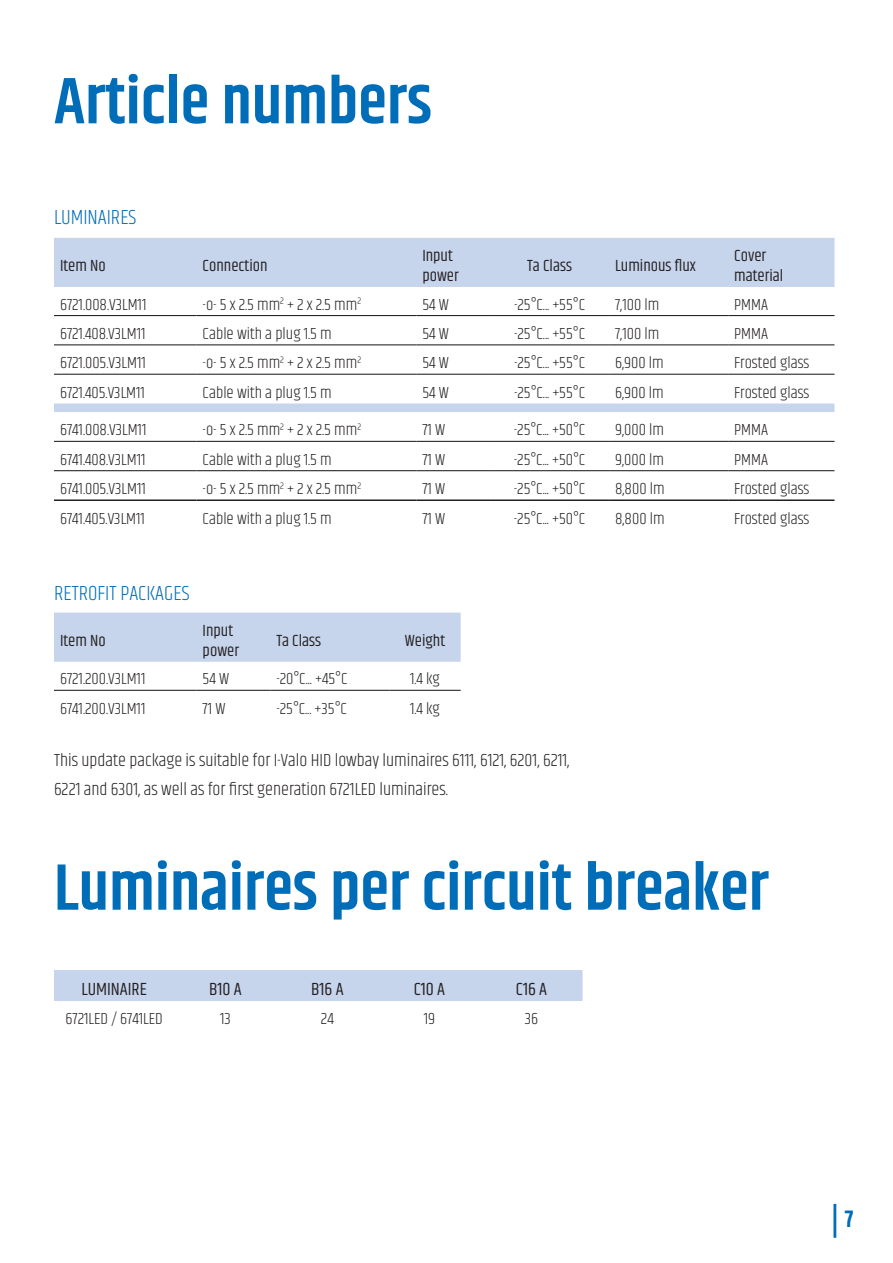
<style>
.page{position:relative;width:893px;height:1263px;background:#fff}
.page>*{position:absolute;margin:0;border:0;box-sizing:border-box;transform-origin:0 0}
.t1{font:600 66px "Khand";color:#006db8}
.t2{font:600 33px "Khand";color:#006db8}
.t3{font:300 21px "Khand";color:#006db8}
.t4{font:300 18px/28.5px "Khand";color:#231f20}
.t5{font:18px "Khand";color:#231f20}
.t6{font:300 16.5px "Khand";color:#231f20}
.t7{font:16.5px "Khand";color:#231f20}
.s1{font-size:24px}
</style>
<div class="page">
<div style="left:54px;top:613px;width:407px;height:49px;background:#c6d4ec"></div>
<hr style="left:54px;top:690px;width:143px;height:1px;background:#231f20">
<hr style="left:197px;top:690px;width:73px;height:1px;background:#231f20">
<hr style="left:270px;top:690px;width:119px;height:1px;background:#231f20">
<hr style="left:389px;top:690px;width:72px;height:1px;background:#231f20">
<svg style="left:54px;top:238px;width:780px;height:174px"></svg>
<hr style="left:54px;top:499px;width:143px;height:2px;background:#231f20">
<hr style="left:197px;top:499px;width:219px;height:2px;background:#231f20">
<hr style="left:416px;top:499px;width:74px;height:2px;background:#231f20">
<hr style="left:490px;top:499px;width:119px;height:2px;background:#231f20">
<hr style="left:609px;top:499px;width:119px;height:2px;background:#231f20">
<hr style="left:728px;top:499px;width:106px;height:2px;background:#231f20">
<hr style="left:54px;top:315px;width:143px;height:1px;background:#231f20">
<hr style="left:197px;top:315px;width:219px;height:1px;background:#231f20">
<hr style="left:490px;top:315px;width:119px;height:1px;background:#231f20">
<hr style="left:609px;top:315px;width:119px;height:1px;background:#231f20">
<hr style="left:728px;top:315px;width:106px;height:1px;background:#231f20">
<hr style="left:54px;top:344px;width:143px;height:1px;background:#231f20">
<hr style="left:197px;top:344px;width:219px;height:1px;background:#231f20">
<hr style="left:490px;top:344px;width:119px;height:1px;background:#231f20">
<hr style="left:609px;top:344px;width:119px;height:1px;background:#231f20">
<hr style="left:728px;top:344px;width:106px;height:1px;background:#231f20">
<hr style="left:54px;top:441px;width:143px;height:1px;background:#231f20">
<hr style="left:197px;top:441px;width:219px;height:1px;background:#231f20">
<hr style="left:416px;top:441px;width:74px;height:1px;background:#231f20">
<hr style="left:490px;top:441px;width:119px;height:1px;background:#231f20">
<hr style="left:609px;top:441px;width:119px;height:1px;background:#231f20">
<hr style="left:728px;top:441px;width:106px;height:1px;background:#231f20">
<hr style="left:54px;top:470px;width:143px;height:1px;background:#231f20">
<hr style="left:197px;top:470px;width:219px;height:1px;background:#231f20">
<hr style="left:416px;top:470px;width:74px;height:1px;background:#231f20">
<hr style="left:490px;top:470px;width:119px;height:1px;background:#231f20">
<hr style="left:609px;top:470px;width:119px;height:1px;background:#231f20">
<hr style="left:728px;top:470px;width:106px;height:1px;background:#231f20">
<hr style="left:54px;top:374px;width:143px;height:1px;background:#231f20">
<hr style="left:197px;top:374px;width:219px;height:1px;background:#231f20">
<hr style="left:490px;top:374px;width:119px;height:1px;background:#231f20">
<hr style="left:609px;top:374px;width:119px;height:1px;background:#231f20">
<hr style="left:728px;top:374px;width:106px;height:1px;background:#231f20">
<hr style="left:416px;top:315px;width:74px;height:1px;background:#231f20">
<hr style="left:416px;top:374px;width:74px;height:1px;background:#231f20">
<hr style="left:416px;top:344px;width:74px;height:1px;background:#231f20">
<div style="left:54px;top:970px;width:529px;height:31px;background:#c6d4ec"></div>
<p class="t1" style="left:54px;top:57px;width:379px">Article numbers</p>
<p class="t3" style="left:54px;top:204px;width:84px">LUMINAIRES</p>
<p class="t7" style="left:60px;top:256px;width:47px">Item No</p>
<p class="t7" style="left:203px;top:256px;width:66px">Connection</p>
<p class="t7" style="left:422px;top:246px;width:32px">Input</p>
<p class="t7" style="left:422px;top:266px;width:38px">power</p>
<p class="t7" style="left:527px;top:256px;width:46px">Ta Class</p>
<p class="t7" style="left:615px;top:256px;width:82px">Luminous flux</p>
<p class="t7" style="left:734px;top:246px;width:34px">Cover</p>
<p class="t7" style="left:734px;top:266px;width:51px">material</p>
<p class="t6" style="left:60px;top:294px;width:88px">6721.008.V3LM11</p>
<p class="t6" style="left:203px;top:294px;width:160px">-o- 5 x 2.5 mm<sup>2</sup> + 2 x 2.5 mm<sup>2</sup></p>
<p class="t6" style="left:422px;top:294px;width:28px">54 W</p>
<p class="t6" style="left:514px;top:294px;width:73px">-25°C... +55°C</p>
<p class="t6" style="left:615px;top:294px;width:46px">7,100 lm</p>
<p class="t6" style="left:734px;top:294px;width:35px">PMMA</p>
<p class="t6" style="left:60px;top:324px;width:87px">6721.408.V3LM11</p>
<p class="t6" style="left:203px;top:324px;width:131px">Cable with a plug 1.5 m</p>
<p class="t6" style="left:422px;top:324px;width:28px">54 W</p>
<p class="t6" style="left:514px;top:324px;width:73px">-25°C... +55°C</p>
<p class="t6" style="left:615px;top:324px;width:46px">7,100 lm</p>
<p class="t6" style="left:734px;top:324px;width:35px">PMMA</p>
<p class="t6" style="left:60px;top:353px;width:87px">6721.005.V3LM11</p>
<p class="t6" style="left:203px;top:353px;width:160px">-o- 5 x 2.5 mm<sup>2</sup> + 2 x 2.5 mm<sup>2</sup></p>
<p class="t6" style="left:422px;top:353px;width:28px">54 W</p>
<p class="t6" style="left:514px;top:353px;width:73px">-25°C... +55°C</p>
<p class="t6" style="left:615px;top:353px;width:50px">6,900 lm</p>
<p class="t6" style="left:734px;top:353px;width:77px">Frosted glass</p>
<p class="t6" style="left:60px;top:382px;width:86px">6721.405.V3LM11</p>
<p class="t6" style="left:203px;top:382px;width:131px">Cable with a plug 1.5 m</p>
<p class="t6" style="left:422px;top:382px;width:28px">54 W</p>
<p class="t6" style="left:514px;top:382px;width:73px">-25°C... +55°C</p>
<p class="t6" style="left:615px;top:382px;width:50px">6,900 lm</p>
<p class="t6" style="left:734px;top:382px;width:77px">Frosted glass</p>
<p class="t6" style="left:60px;top:420px;width:88px">6741.008.V3LM11</p>
<p class="t6" style="left:203px;top:420px;width:160px">-o- 5 x 2.5 mm<sup>2</sup> + 2 x 2.5 mm<sup>2</sup></p>
<p class="t6" style="left:422px;top:420px;width:24px">71 W</p>
<p class="t6" style="left:514px;top:420px;width:73px">-25°C... +50°C</p>
<p class="t6" style="left:615px;top:420px;width:50px">9,000 lm</p>
<p class="t6" style="left:734px;top:420px;width:35px">PMMA</p>
<p class="t6" style="left:60px;top:449px;width:87px">6741.408.V3LM11</p>
<p class="t6" style="left:203px;top:449px;width:131px">Cable with a plug 1.5 m</p>
<p class="t6" style="left:422px;top:449px;width:24px">71 W</p>
<p class="t6" style="left:514px;top:449px;width:73px">-25°C... +50°C</p>
<p class="t6" style="left:615px;top:449px;width:50px">9,000 lm</p>
<p class="t6" style="left:734px;top:449px;width:35px">PMMA</p>
<p class="t6" style="left:60px;top:479px;width:87px">6741.005.V3LM11</p>
<p class="t6" style="left:203px;top:479px;width:160px">-o- 5 x 2.5 mm<sup>2</sup> + 2 x 2.5 mm<sup>2</sup></p>
<p class="t6" style="left:422px;top:479px;width:24px">71 W</p>
<p class="t6" style="left:514px;top:479px;width:73px">-25°C... +50°C</p>
<p class="t6" style="left:615px;top:479px;width:51px">8,800 lm</p>
<p class="t6" style="left:734px;top:479px;width:77px">Frosted glass</p>
<p class="t6" style="left:60px;top:508px;width:86px">6741.405.V3LM11</p>
<p class="t6" style="left:203px;top:508px;width:131px">Cable with a plug 1.5 m</p>
<p class="t6" style="left:422px;top:508px;width:24px">71 W</p>
<p class="t6" style="left:514px;top:508px;width:73px">-25°C... +50°C</p>
<p class="t6" style="left:615px;top:508px;width:51px">8,800 lm</p>
<p class="t6" style="left:734px;top:508px;width:77px">Frosted glass</p>
<p class="t3" style="left:54px;top:581px;width:137px">RETROFIT PACKAGES</p>
<p class="t7" style="left:60px;top:630px;width:47px">Item No</p>
<p class="t7" style="left:203px;top:620px;width:32px">Input</p>
<p class="t7" style="left:203px;top:640px;width:38px">power</p>
<p class="t7" style="left:276px;top:630px;width:46px">Ta Class</p>
<p class="t7" style="left:405px;top:630px;width:42px">Weight</p>
<p class="t6" style="left:60px;top:669px;width:87px">6721.200.V3LM11</p>
<p class="t6" style="left:203px;top:669px;width:28px">54 W</p>
<p class="t6" style="left:276px;top:669px;width:73px">-20°C... +45°C</p>
<p class="t6" style="left:410px;top:669px;width:31px">1.4 kg</p>
<p class="t6" style="left:60px;top:698px;width:87px">6741.200.V3LM11</p>
<p class="t6" style="left:203px;top:698px;width:24px">71 W</p>
<p class="t6" style="left:276px;top:698px;width:72px">-25°C... +35°C</p>
<p class="t6" style="left:410px;top:698px;width:31px">1.4 kg</p>
<p class="t4" style="left:54px;top:747px;width:517px">This update package is suitable for I-Valo HID lowbay luminaires 6111, 6121, 6201, 6211,<br>6221 and 6301, as well as for first generation 6721LED luminaires.</p>
<p class="t1" style="left:54px;top:844px;width:716px">Luminaires per circuit breaker</p>
<p class="t5" style="left:81px;top:978px;width:67px">LUMINAIRE</p>
<p class="t5" style="left:209px;top:978px;width:34px">B10 A</p>
<p class="t5" style="left:311px;top:978px;width:34px">B16 A</p>
<p class="t5" style="left:414px;top:978px;width:33px">C10 A</p>
<p class="t5" style="left:516px;top:978px;width:33px">C16 A</p>
<p class="t6" style="left:65px;top:1008px;width:99px">6721LED / 6741LED</p>
<p class="t6" style="left:220px;top:1008px;width:12px">13</p>
<p class="t6" style="left:321px;top:1008px;width:14px">24</p>
<p class="t6" style="left:424px;top:1008px;width:13px">19</p>
<p class="t6" style="left:525px;top:1008px;width:15px">36</p>
<h2 class="t2" style="left:832px;top:1199px;width:24px">| <span class="s1">7</span></h2>
</div>
